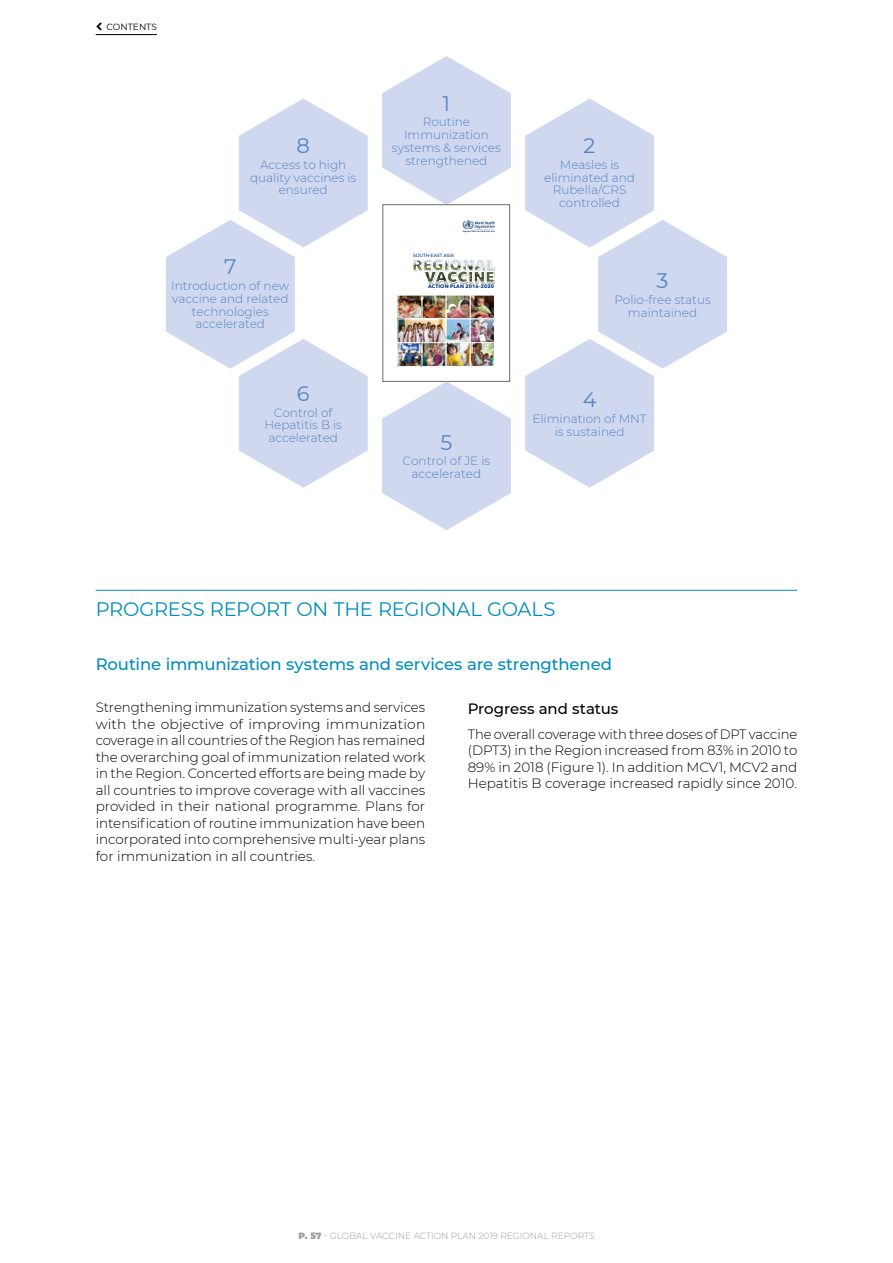
<style>
.page{position:relative;width:893px;height:1263px;background:#fff}
.page>*{position:absolute;margin:0;border:0;box-sizing:border-box;transform-origin:0 0}
.t1{font:21px "Montserrat";color:#5484c4}
.Titre_2{font:19.5px "Montserrat";letter-spacing:-.01em;color:#008dbb}
.Titre_3{font:500 16.5px "Montserrat";letter-spacing:-.005em;color:#008dbb}
.Body{font:500 15px "Montserrat";letter-spacing:-.005em;color:#000}
.Body-2{font:300 13.5px/16.5px "Montserrat";color:#000;text-align:justify}
.t2{font:300 12px/12.8px "Montserrat";color:#5484c4;text-align:center}
.t3{font:300 9px "Montserrat";color:#9c9c9d}
.t4{font:9px "Montserrat";color:#000}
.t5{font:700 5.1px "Avenir Next";letter-spacing:.015em;color:#003678}
.t6{font:500 4.65px "Avenir Next";letter-spacing:.01em;color:#003678}
.s1{font-weight:900}
</style>
<div class="page">
<hr style="left:96px;top:590px;width:701px;height:1px;background:#008dbb">
<svg style="left:382px;top:56px;width:129px;height:149px"></svg>
<div style="left:383px;top:205px;width:127px;height:177px;border:1px solid #6e6e6e"></div>
<svg style="left:382px;top:381px;width:129px;height:149px"></svg>
<svg style="left:166px;top:99px;width:202px;height:389px"></svg>
<svg style="left:525px;top:99px;width:202px;height:389px"></svg>
<div style="left:413px;top:259px;width:82px;height:25px;background:#000;opacity:.45"></div>
<svg style="left:413px;top:259px;width:81px;height:24px"></svg>
<img style="left:400px;top:297px;width:20px;height:20px">
<div style="left:398px;top:295px;width:24px;height:24px;border:1px solid #fff"></div>
<svg style="left:400px;top:345px;width:20px;height:19px"></svg>
<svg style="left:424px;top:297px;width:20px;height:20px"></svg>
<div style="left:422px;top:295px;width:24px;height:24px;border:1px solid #fff"></div>
<svg style="left:400px;top:321px;width:44px;height:20px"></svg>
<div style="left:398px;top:319px;width:48px;height:24px;border:1px solid #fff"></div>
<svg style="left:424px;top:345px;width:20px;height:19px"></svg>
<svg style="left:448px;top:297px;width:20px;height:20px"></svg>
<div style="left:446px;top:295px;width:24px;height:24px;border:1px solid #fff"></div>
<svg style="left:448px;top:321px;width:20px;height:20px"></svg>
<div style="left:446px;top:319px;width:24px;height:24px;border:1px solid #fff"></div>
<svg style="left:448px;top:345px;width:20px;height:19px"></svg>
<div style="left:446px;top:343px;width:24px;height:23px;border:1px solid #fff"></div>
<svg style="left:472px;top:297px;width:21px;height:20px"></svg>
<div style="left:470px;top:295px;width:25px;height:24px;border:1px solid #fff"></div>
<svg style="left:472px;top:321px;width:21px;height:20px"></svg>
<div style="left:470px;top:319px;width:25px;height:24px;border:1px solid #fff"></div>
<svg style="left:472px;top:345px;width:21px;height:19px"></svg>
<div style="left:470px;top:343px;width:25px;height:23px;border:1px solid #fff"></div>
<svg style="left:462px;top:220px;width:33px;height:12px"></svg>
<hr style="left:96px;top:34px;width:61px;height:1px;background:#000">
<p class="t4" style="left:107px;top:21px;width:52px">CONTENTS</p>
<p class="t1" style="left:297px;top:131px;width:15px">8</p>
<p class="t2" style="left:250px;top:158px;width:108px">Access to high quality vaccines is ensured</p>
<p class="t1" style="left:224px;top:252px;width:14px">7</p>
<p class="t2" style="left:171px;top:279px;width:119px">Introduction of new vaccine and related technologies accelerated</p>
<p class="t1" style="left:297px;top:379px;width:14px">6</p>
<p class="t2" style="left:264px;top:406px;width:79px">Control of<br>Hepatitis B is accelerated</p>
<p class="t1" style="left:443px;top:89px;width:9px">1</p>
<p class="t2" style="left:392px;top:115px;width:110px">Routine<br>Immunization systems &amp; services strengthened</p>
<p class="t6" style="left:413px;top:251px;width:43px">SOUTH-EAST ASIA</p>
<p class="t5" style="left:428px;top:282px;width:67px">ACTION PLAN 2016-2020</p>
<p class="t1" style="left:440px;top:428px;width:13px">5</p>
<p class="t2" style="left:403px;top:454px;width:89px">Control of JE is accelerated</p>
<p class="t1" style="left:584px;top:131px;width:13px">2</p>
<p class="t2" style="left:544px;top:158px;width:92px">Measles is eliminated and<br>Rubella/CRS controlled</p>
<p class="t1" style="left:657px;top:266px;width:13px">3</p>
<p class="t2" style="left:614px;top:293px;width:98px">Polio-free status maintained</p>
<p class="t1" style="left:583px;top:385px;width:15px">4</p>
<p class="t2" style="left:532px;top:412px;width:116px">Elimination of MNT is sustained</p>
<p class="Titre_2" style="left:96px;top:596px;width:461px">PROGRESS REPORT ON THE REGIONAL GOALS</p>
<p class="Titre_3" style="left:96px;top:653px;width:518px">Routine immunization systems and services are strengthened</p>
<p class="Body-2" style="left:96px;top:698px;width:331px">Strengthening immunization systems and services with the objective of improving immunization coverage in all countries of the Region has remained the overarching goal of immunization related work in the Region. Concerted efforts are being made by all countries to improve coverage with all vaccines provided in their national programme. Plans for intensification of routine immunization have been incorporated into comprehensive multi-year plans for immunization in all countries.</p>
<p class="Body" style="left:468px;top:698px;width:152px">Progress and status</p>
<p class="Body-2" style="left:468px;top:725px;width:331px">The overall coverage with three doses of DPT vaccine (DPT3) in the Region increased from 83% in 2010 to 89% in 2018 (Figure 1). In addition MCV1, MCV2 and Hepatitis B coverage increased rapidly since 2010.</p>
<p class="t3" style="left:298px;top:1229px;width:298px"><span class="s1">P. 57</span> - GLOBAL VACCINE ACTION PLAN 2019 REGIONAL REPORTS</p>
</div>
